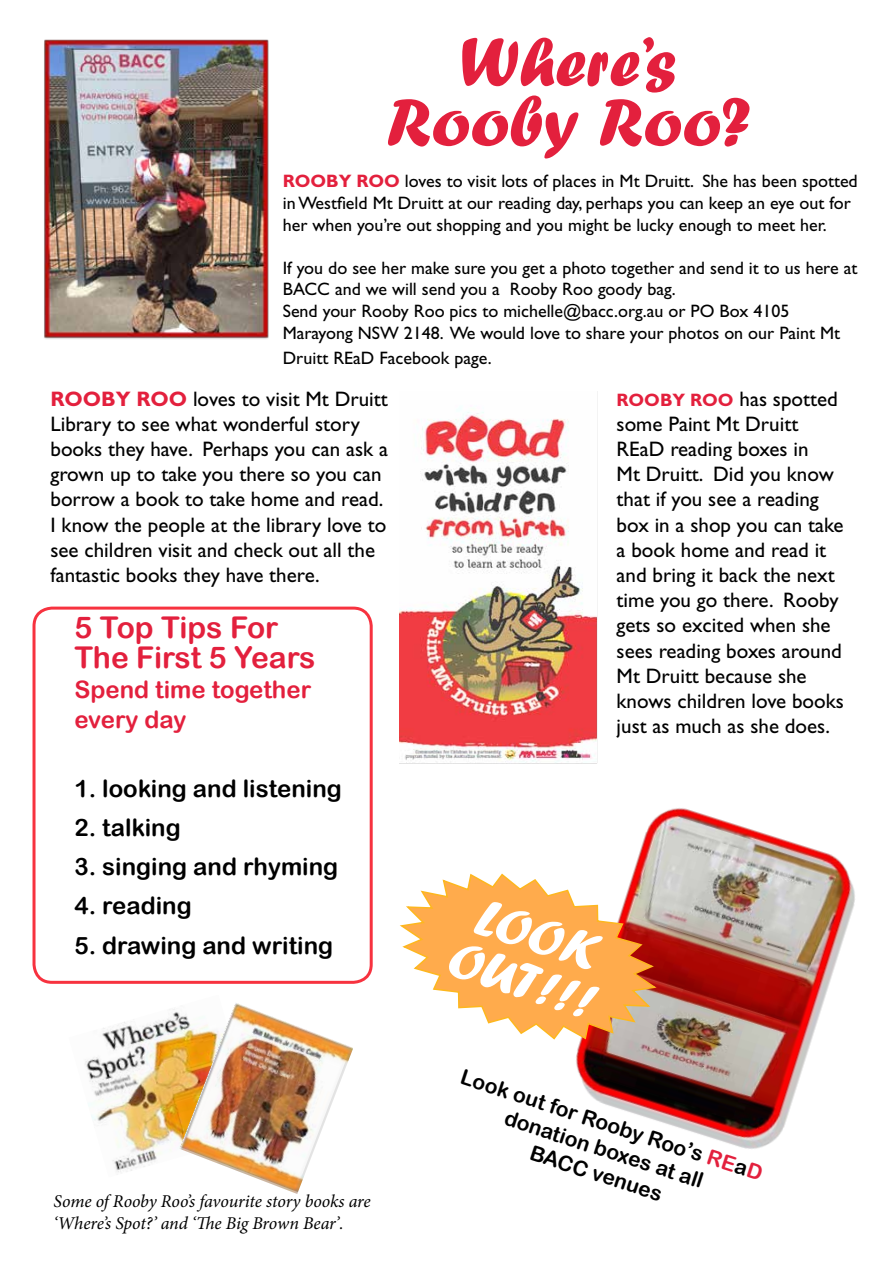
<style>
.page{position:relative;width:893px;height:1263px;background:#fff}
.page>*{position:absolute;margin:0;border:0;box-sizing:border-box;transform-origin:0 0}
.t1{font:72px/60px "Forte";color:#e3203d;text-align:center}
.t2{font:54px/48px "Forte";color:#fff}
.t3{font:30px/30px "Arial Rounded MT Bold";color:#e3203d}
.t4{font:24px "Arial Rounded MT Bold";color:#000}
.t5{font:24px/30px "Arial Rounded MT Bold";color:#e3203d}
.t6{font:21px/25.2px "Gill Sans Std";color:#000}
.t7{font:21px/25.2px "Arial Rounded MT Bold";color:#000;text-align:center}
.t8{font:18px/21.6px "Gill Sans Std";color:#000}
.t9{font:italic 18px/21.6px "Minion Pro";letter-spacing:-.01em;color:#000}
.s1{font-weight:700;color:#e3203d}
.s2{font-weight:700;font-size:18px;color:#e3203d}
.s3{color:#e3203d}
</style>
<div class="page">
<img style="left:44px;top:39px;width:225px;height:300px">
<img style="left:400px;top:408px;width:197px;height:356px">
<img style="left:576px;top:808px;width:279px;height:341px">
<img style="left:85px;top:1009px;width:95px;height:163px">
<img style="left:180px;top:1003px;width:173px;height:191px">
<svg style="left:400px;top:872px;width:258px;height:169px"></svg>
<div style="left:33px;top:607px;width:340px;height:377px;border:3px solid #f7323f;border-radius:18px"></div>
<h1 class="t1" style="left:386px;top:31px;width:366px">Where’s<br>Rooby Roo?</h1>
<p class="t8" style="left:283px;top:171px;width:576px"><span class="s1">ROOBY ROO</span> loves to visit lots of places in Mt Druitt. She has been spotted in Westfield Mt Druitt at our reading day, perhaps you can keep an eye out for her when you’re out shopping and you might be lucky enough to meet her.</p>
<p class="t8" style="left:283px;top:257px;width:576px">If you do see her make sure you get a photo together and send it to us here at BACC and we will send you a Rooby Roo goody bag.<br>Send your Rooby Roo pics to michelle@bacc.org.au or PO Box 4105<br>Marayong NSW 2148. We would love to share your photos on our Paint Mt</p>
<p class="t8" style="left:283px;top:347px;width:211px">Druitt REaD Facebook page.</p>
<p class="t6" style="left:51px;top:386px;width:339px"><span class="s1">ROOBY ROO</span> loves to visit Mt Druitt Library to see what wonderful story books they have. Perhaps you can ask a grown up to take you there so you can borrow a book to take home and read.<br>I know the people at the library love to see children visit and check out all the fantastic books they have there.</p>
<p class="t6" style="left:617px;top:386px;width:229px"><span class="s2">ROOBY ROO</span> has spotted some Paint Mt Druitt<br>REaD reading boxes in<br>Mt Druitt. Did you know that if you see a reading box in a shop you can take a book home and read it and bring it back the next time you go there. Rooby gets so excited when she sees reading boxes around<br>Mt Druitt because she knows children love books just as much as she does.</p>
<h3 class="t3" style="left:75px;top:612px;width:242px">5 Top Tips For<br>The First 5 Years</h3>
<p class="t5" style="left:75px;top:675px;width:238px">Spend time together every day</p>
<p class="t4" style="left:75px;top:775px;width:269px">1. looking and listening</p>
<p class="t4" style="left:75px;top:814px;width:108px">2. talking</p>
<p class="t4" style="left:75px;top:853px;width:265px">3. singing and rhyming</p>
<p class="t4" style="left:75px;top:892px;width:119px">4. reading</p>
<p class="t4" style="left:75px;top:931px;width:260px">5. drawing and writing</p>
<p class="t9" style="left:54px;top:1190px;width:319px">Some of Rooby Roo’s favourite story books are ‘Where’s Spot?’ and ‘The Big Brown Bear’.</p>
<h2 class="t2" style="left:473px;top:887px;width:154px;rotate:18deg">LOOK<br>OUT!!!</h2>
<p class="t7" style="left:465px;top:1064px;width:318px;rotate:18deg">Look out for Rooby Roo’s <span class="s3">RE</span>a<span class="s3">D </span>donation boxes at all<br>BACC venues</p>
</div>
